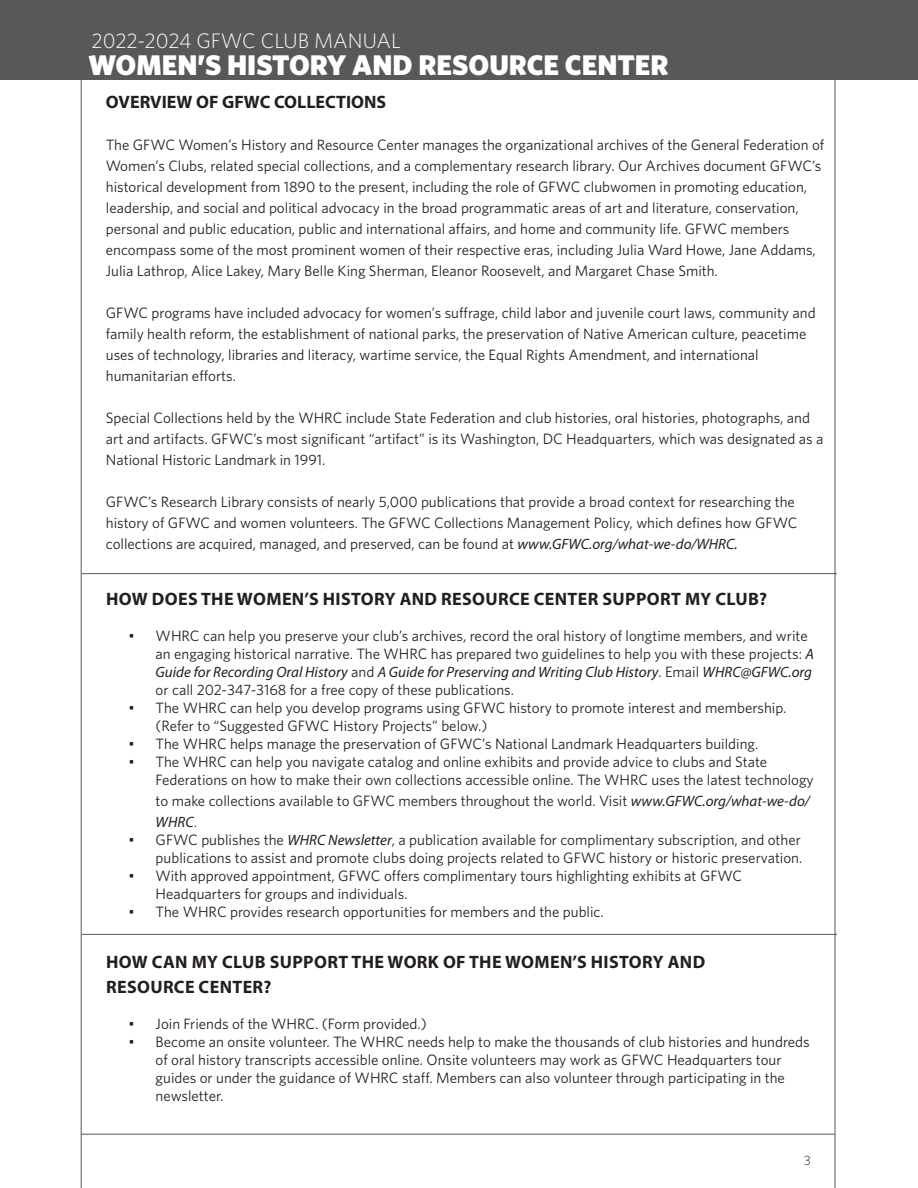
<style>
.page{position:relative;width:918px;height:1188px;background:#fff}
.page>*{position:absolute;margin:0;border:0;box-sizing:border-box;transform-origin:0 0}
.t1{font:900 28.5px "Whitney HTF";color:#fff}
.t2{font:300 21px "Whitney HTF";color:#fff}
.t3{font:700 18px/25.5px "Myriad Pro";letter-spacing:.02em;color:#231f20}
.t4{font:700 18px "Myriad Pro";color:#231f20}
.t5{font:15px/21px "Whitney HTF";color:#231f20}
.t6{font:italic 15px "Myriad Pro";color:#231f20}
.t7{font:300 13.5px "Whitney HTF";color:#231f20}
.s1{font-family:"Myriad Pro";font-style:italic}
.s2{font-family:"Whitney HTF";font-style:normal}
</style>
<div class="page">
<hr style="left:81px;top:1134px;width:754px;height:1px;background:#57585a">
<hr style="left:81px;top:0;width:1px;height:1188px;background:#57585a">
<hr style="left:835px;top:0;width:1px;height:1188px;background:#57585a">
<div style="left:0;top:0;width:918px;height:80px;background:#57585a"></div>
<hr style="left:82px;top:934px;width:755px;height:1px;background:#57585a">
<hr style="left:82px;top:573px;width:755px;height:1px;background:#57585a">
<h2 class="t2" style="left:92px;top:29px;width:311px">2022-2024 GFWC CLUB MANUAL</h2>
<h1 class="t1" style="left:89px;top:47px;width:582px">WOMEN’S HISTORY AND RESOURCE CENTER</h1>
<p class="t4" style="left:106px;top:90px;width:282px">OVERVIEW OF GFWC COLLECTIONS</p>
<p class="t5" style="left:106px;top:134px;width:720px">The GFWC Women’s History and Resource Center manages the organizational archives of the General Federation of Women’s Clubs, related special collections, and a complementary research library. Our Archives document GFWC’s historical development from 1890 to the present, including the role of GFWC clubwomen in promoting education, leadership, and social and political advocacy in the broad programmatic areas of art and literature, conservation, personal and public education, public and international affairs, and home and community life. GFWC members encompass some of the most prominent women of their respective eras, including Julia Ward Howe, Jane Addams, Julia Lathrop, Alice Lakey, Mary Belle King Sherman, Eleanor Roosevelt, and Margaret Chase Smith.</p>
<p class="t5" style="left:106px;top:302px;width:711px">GFWC programs have included advocacy for women’s suffrage, child labor and juvenile court laws, community and family health reform, the establishment of national parks, the preservation of Native American culture, peacetime uses of technology, libraries and literacy, wartime service, the Equal Rights Amendment, and international humanitarian efforts.</p>
<p class="t5" style="left:106px;top:407px;width:719px">Special Collections held by the WHRC include State Federation and club histories, oral histories, photographs, and art and artifacts. GFWC’s most significant “artifact” is its Washington, DC Headquarters, which was designated as a<br>National Historic Landmark in 1991.</p>
<p class="t5" style="left:106px;top:491px;width:693px">GFWC’s Research Library consists of nearly 5,000 publications that provide a broad context for researching the history of GFWC and women volunteers. The GFWC Collections Management Policy, which defines how GFWC collections are acquired, managed, and preserved, can be found at <span class="s1">www.GFWC.org/what-we-do/WHRC.</span></p>
<p class="t3" style="left:106px;top:585px;width:663px">HOW DOES THE WOMEN’S HISTORY AND RESOURCE CENTER SUPPORT MY CLUB?</p>
<p class="t5" style="left:156px;top:626px;width:660px;line-height:18px;text-indent:-27px">• WHRC can help you preserve your club’s archives, record the oral history of longtime members, and write an engaging historical narrative. The WHRC has prepared two guidelines to help you with these projects: <span class="s1">A</span></p>
<p class="t6" style="left:156px;top:662px;width:658px">Guide for Recording Oral History <span class="s2">and</span> A Guide for Preserving and Writing Club History<span class="s2">. Email</span> WHRC@GFWC.org</p>
<p class="t5" style="left:156px;top:679px;width:360px">or call 202-347-3168 for a free copy of these publications.</p>
<p class="t5" style="left:156px;top:698px;width:632px;line-height:18px;text-indent:-27px">• The WHRC can help you develop programs using GFWC history to promote interest and membership. (Refer to “Suggested GFWC History Projects” below.)</p>
<p class="t5" style="left:129px;top:733px;width:631px">• The WHRC helps manage the preservation of GFWC’s National Landmark Headquarters building.</p>
<p class="t5" style="left:156px;top:752px;width:660px;line-height:18px;text-indent:-27px">• The WHRC can help you navigate catalog and online exhibits and provide advice to clubs and State<br>Federations on how to make their own collections accessible online. The WHRC uses the latest technology</p>
<p class="t5" style="left:156px;top:790px;width:656px">to make collections available to GFWC members throughout the world. Visit <span class="s1">www.GFWC.org/what-we-do/</span></p>
<p class="t6" style="left:156px;top:812px;width:43px">WHRC<span class="s2">.</span></p>
<p class="t5" style="left:129px;top:830px;width:675px;line-height:18px;text-align:right">• GFWC publishes the <span class="s1">WHRC Newsletter</span>, a publication available for complimentary subscription, and other publications to assist and promote clubs doing projects related to GFWC history or historic preservation.</p>
<p class="t5" style="left:156px;top:866px;width:588px;line-height:18px;text-indent:-27px">• With approved appointment, GFWC offers complimentary tours highlighting exhibits at GFWC<br>Headquarters for groups and individuals.</p>
<p class="t5" style="left:129px;top:901px;width:477px">• The WHRC provides research opportunities for members and the public.</p>
<p class="t3" style="left:106px;top:948px;width:601px">HOW CAN MY CLUB SUPPORT THE WORK OF THE WOMEN’S HISTORY AND<br>RESOURCE CENTER?</p>
<p class="t5" style="left:129px;top:1013px;width:300px">• Join Friends of the WHRC. (Form provided.)</p>
<p class="t5" style="left:156px;top:1033px;width:656px;line-height:18px;text-indent:-27px">• Become an onsite volunteer. The WHRC needs help to make the thousands of club histories and hundreds of oral history transcripts accessible online. Onsite volunteers may work as GFWC Headquarters tour guides or under the guidance of WHRC staff. Members can also volunteer through participating in the newsletter.</p>
<p class="t7" style="left:804px;top:1152px;width:9px">3</p>
</div>
